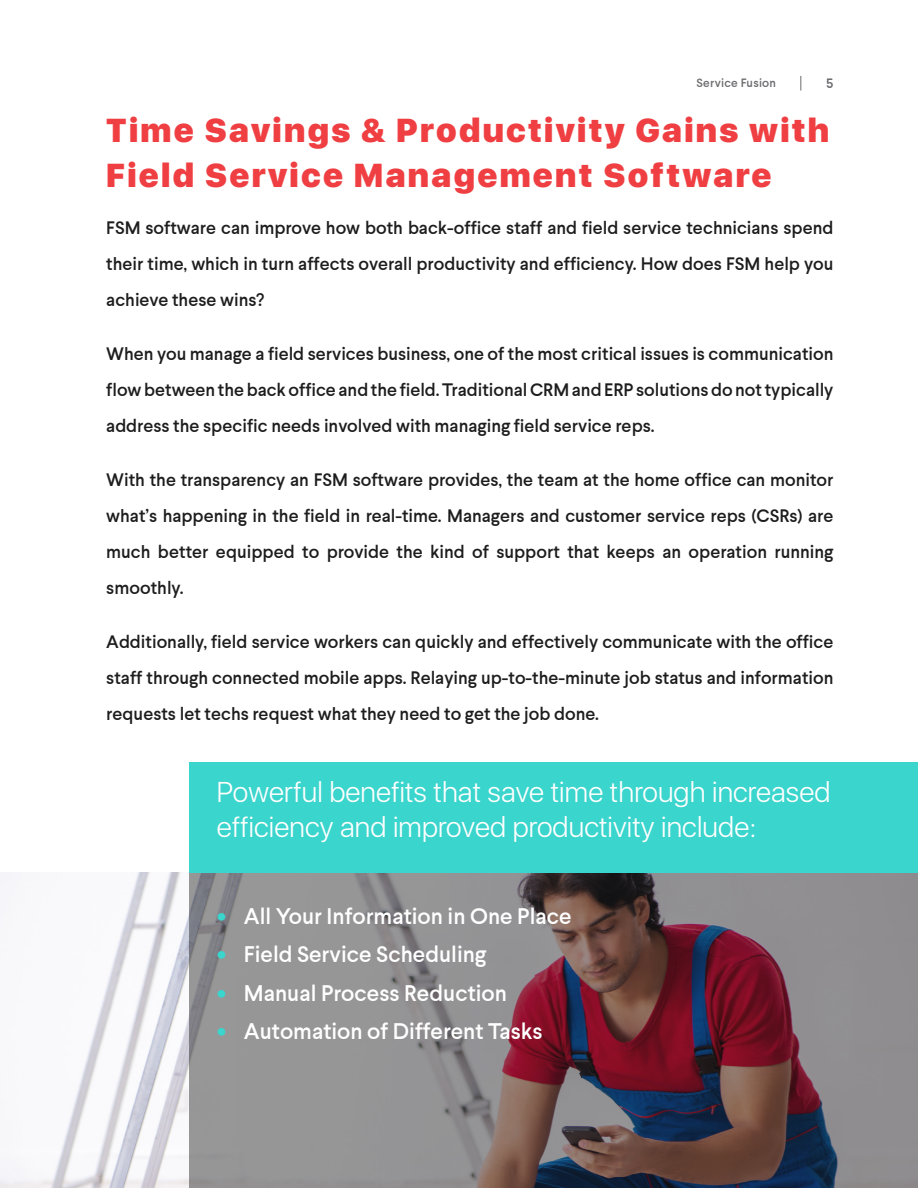
<style>
.page{position:relative;width:918px;height:1188px;background:#fff}
.page>*{position:absolute;margin:0;border:0;box-sizing:border-box;transform-origin:0 0}
.H2_Red{font:900 33px/45px "SFUI Display";letter-spacing:.07em;color:#ef3f42}
.t1{font:300 28.5px/34.5px "SFUI Display";letter-spacing:.005em;color:#fff}
.t2{font:500 22.5px "Larsseit";color:#fff}
.Body_Text{font:500 18px/36px "Larsseit";color:#1d1d1d;text-align:justify}
.t3{font:500 13.5px "Larsseit";color:#6b6b6e}
.t4{font:500 12px "Larsseit";letter-spacing:.02em;color:#6b6b6e}
.s1{font-size:27px;color:#3ad5cd}
</style>
<div class="page">
<img style="left:0;top:873px;width:189px;height:315px">
<svg style="left:189px;top:873px;width:729px;height:315px;background:#7e6f74"></svg>
<div style="left:189px;top:762px;width:729px;height:111px;background:#3ad5cd"></div>
<svg style="left:800px;top:76px;width:1px;height:15px"></svg>
<p class="t4" style="left:697px;top:76px;width:81px">Service Fusion</p>
<p class="t3" style="left:826px;top:76px;width:9px">5</p>
<p class="H2_Red" style="left:106px;top:108px;width:725px">Time Savings &amp; Productivity Gains with<br>Field Service Management Software</p>
<p class="Body_Text" style="left:106px;top:210px;width:729px">FSM software can improve how both back-office staff and field service technicians spend their time, which in turn affects overall productivity and efficiency. How does FSM help you achieve these wins?</p>
<p class="Body_Text" style="left:106px;top:336px;width:729px">When you manage a field services business, one of the most critical issues is communication flow between the back office and the field. Traditional CRM and ERP solutions do not typically address the specific needs involved with managing field service reps.</p>
<p class="Body_Text" style="left:106px;top:462px;width:729px">With the transparency an FSM software provides, the team at the home office can monitor what’s happening in the field in real-time. Managers and customer service reps (CSRs) are much better equipped to provide the kind of support that keeps an operation running smoothly.</p>
<p class="Body_Text" style="left:106px;top:624px;width:729px">Additionally, field service workers can quickly and effectively communicate with the office staff through connected mobile apps. Relaying up-to-the-minute job status and information requests let techs request what they need to get the job done.</p>
<p class="t1" style="left:217px;top:776px;width:615px">Powerful benefits that save time through increased efficiency and improved productivity include:</p>
<p class="t2" style="left:217px;top:903px;width:356px"><span class="s1">•</span> All Your Information in One Place</p>
<p class="t2" style="left:217px;top:942px;width:271px"><span class="s1">•</span> Field Service Scheduling</p>
<p class="t2" style="left:217px;top:980px;width:292px"><span class="s1">•</span> Manual Process Reduction</p>
<p class="t2" style="left:217px;top:1019px;width:327px"><span class="s1">•</span> Automation of Different Tasks</p>
</div>
